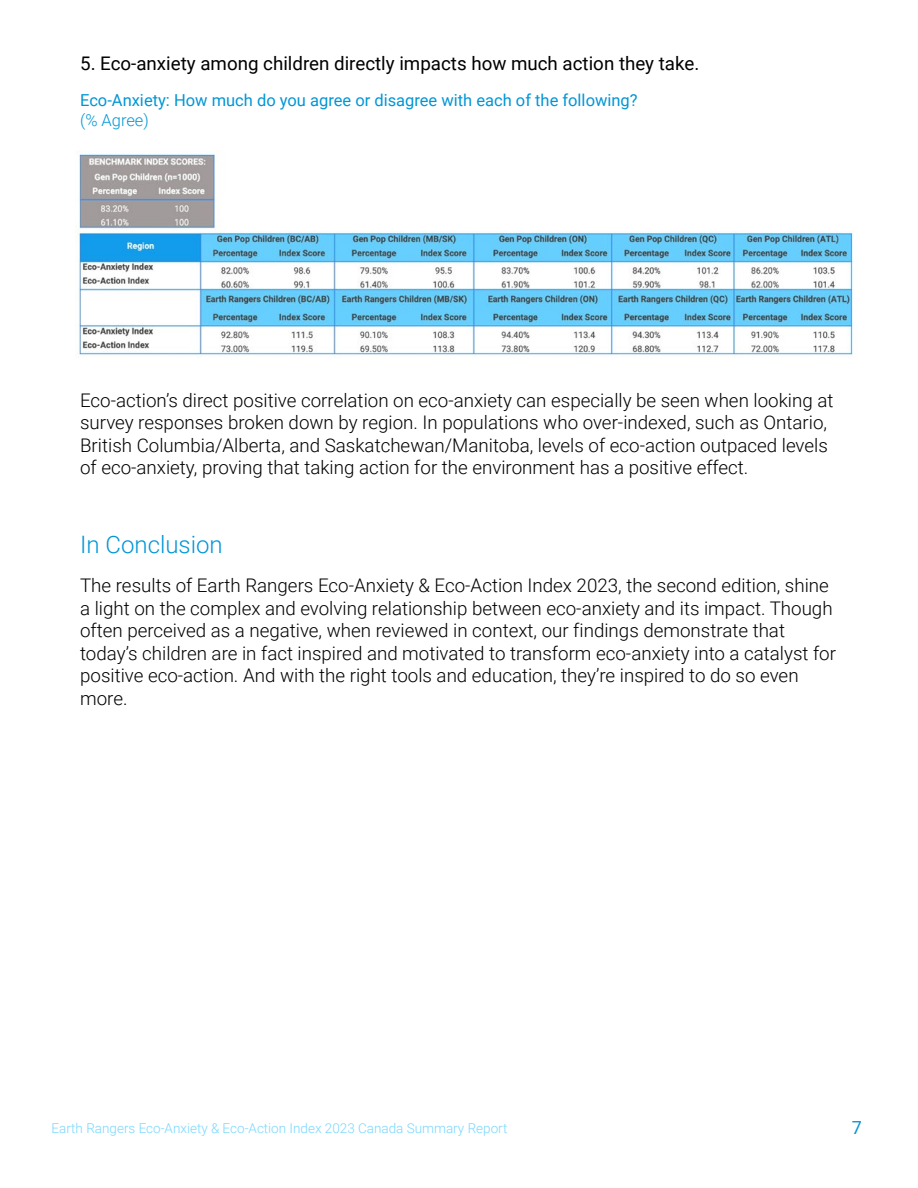
<style>
.page{position:relative;width:918px;height:1188px;background:#fff}
.page>*{position:absolute;margin:0;border:0;box-sizing:border-box;transform-origin:0 0}
.t1{font:300 24px "Roboto";color:#0096d6}
.t2{font:300 18.75px/22.5px "Roboto";color:#000}
.t3{font:18.75px "Roboto";color:#000}
.t4{font:18px "Roboto";color:#0096d6}
.t5{font:16.5px "Roboto";color:#0096d6}
.t6{font:300 16.5px "Roboto";color:#0096d6}
.t7{font:300 13.5px "Roboto";color:#77d7fe}
</style>
<div class="page">
<img style="left:77px;top:153px;width:776px;height:203px">
<p class="t3" style="left:80px;top:50px;width:621px">5. Eco-anxiety among children directly impacts how much action they take.</p>
<p class="t5" style="left:80px;top:88px;width:559px">Eco-Anxiety: How much do you agree or disagree with each of the following?</p>
<p class="t6" style="left:80px;top:108px;width:70px">(% Agree)</p>
<p class="t2" style="left:80px;top:388px;width:755px">Eco-action’s direct positive correlation on eco-anxiety can especially be seen when looking at survey responses broken down by region. In populations who over-indexed, such as Ontario, British Columbia/Alberta, and Saskatchewan/Manitoba, levels of eco-action outpaced levels of eco-anxiety, proving that taking action for the environment has a positive effect.</p>
<p class="t1" style="left:80px;top:528px;width:144px">In Conclusion</p>
<p class="t2" style="left:80px;top:574px;width:757px">The results of Earth Rangers Eco-Anxiety &amp; Eco-Action Index 2023, the second edition, shine a light on the complex and evolving relationship between eco-anxiety and its impact. Though often perceived as a negative, when reviewed in context, our findings demonstrate that today’s children are in fact inspired and motivated to transform eco-anxiety into a catalyst for positive eco-action. And with the right tools and education, they’re inspired to do so even more.</p>
<p class="t7" style="left:52px;top:1119px;width:457px">Earth Rangers Eco-Anxiety &amp; Eco-Action Index 2023 Canada Summary Report</p>
<p class="t4" style="left:852px;top:1115px;width:12px">7</p>
</div>
